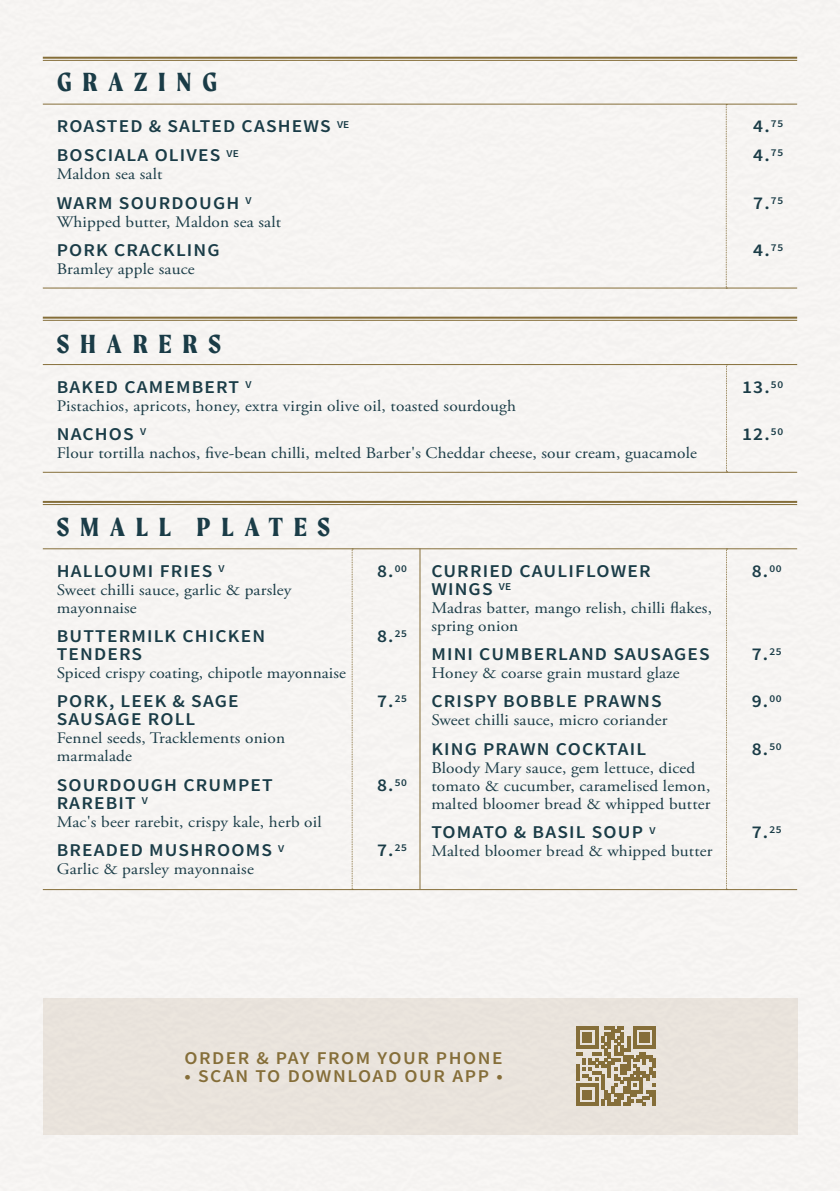
<style>
.page{position:relative;width:840px;height:1191px;background:#fff}
.page>*{position:absolute;margin:0;border:0;box-sizing:border-box;transform-origin:0 0}
.t1{font:700 28px "Moret";letter-spacing:.38em;color:#1a3c47}
.t2{font:600 18px "Source Sans Pro";letter-spacing:.06em;color:#1a3c47;scale:1.08 1}
.t3{font:600 18px "Source Sans Pro";letter-spacing:.08em;color:#856e39;scale:1.08 1}
.t4{font:16px/18px "Adobe Garamond Pro";letter-spacing:.01em;color:#1a3c47;scale:1.08 1}
</style>
<div class="page">
<div style="left:0;top:0;width:839px;height:1191px;background:#faf8f6"></div>
<svg style="left:725px;top:549px;width:2px;height:340px"></svg>
<svg style="left:351px;top:549px;width:2px;height:340px"></svg>
<hr style="left:419px;top:548px;width:1px;height:341px;background:#856e39">
<svg style="left:725px;top:365px;width:2px;height:107px"></svg>
<svg style="left:725px;top:105px;width:1px;height:183px"></svg>
<hr style="left:43px;top:104px;width:753px;height:1px;background:#856e39">
<hr style="left:43px;top:288px;width:753px;height:1px;background:#856e39">
<hr style="left:43px;top:472px;width:753px;height:1px;background:#856e39">
<hr style="left:43px;top:57px;width:753px;height:2px;background:#856e39">
<hr style="left:43px;top:60px;width:753px;height:1px;background:#856e39">
<hr style="left:43px;top:317px;width:753px;height:2px;background:#856e39">
<hr style="left:43px;top:320px;width:753px;height:1px;background:#856e39">
<hr style="left:43px;top:501px;width:753px;height:2px;background:#856e39">
<hr style="left:43px;top:504px;width:753px;height:1px;background:#856e39">
<hr style="left:43px;top:364px;width:753px;height:1px;background:#856e39">
<div style="left:43px;top:998px;width:753px;height:136px;background:#e9e3dc"></div>
<svg style="left:576px;top:1026px;width:79px;height:80px"></svg>
<hr style="left:43px;top:548px;width:753px;height:1px;background:#856e39">
<hr style="left:43px;top:889px;width:753px;height:1px;background:#856e39">
<h1 class="t1" style="left:57px;top:66px;width:162px">GRAZING</h1>
<p class="t2" style="left:57px;top:114px;width:272px">ROASTED &amp; SALTED CASHEWS <sup>VE</sup></p>
<p class="t2" style="left:752px;top:114px;width:29px">4.<sup>75</sup></p>
<p class="t2" style="left:57px;top:144px;width:170px">BOSCIALA OLIVES <sup>VE</sup></p>
<p class="t2" style="left:752px;top:144px;width:29px">4.<sup>75</sup></p>
<p class="t4" style="left:57px;top:166px;width:99px">Maldon sea salt</p>
<p class="t2" style="left:57px;top:191px;width:182px">WARM SOURDOUGH <sup>V</sup></p>
<p class="t2" style="left:752px;top:191px;width:29px">7.<sup>75</sup></p>
<p class="t4" style="left:57px;top:213px;width:209px">Whipped butter, Maldon sea salt</p>
<p class="t2" style="left:57px;top:238px;width:152px">PORK CRACKLING</p>
<p class="t2" style="left:752px;top:238px;width:29px">4.<sup>75</sup></p>
<p class="t4" style="left:57px;top:261px;width:129px">Bramley apple sauce</p>
<h1 class="t1" style="left:57px;top:327px;width:166px">SHARERS</h1>
<p class="t2" style="left:57px;top:375px;width:182px">BAKED CAMEMBERT <sup>V</sup></p>
<p class="t2" style="left:741px;top:375px;width:40px">13.<sup>50</sup></p>
<p class="t4" style="left:57px;top:397px;width:426px">Pistachios, apricots, honey, extra virgin olive oil, toasted sourdough</p>
<p class="t2" style="left:57px;top:422px;width:84px">NACHOS <sup>V</sup></p>
<p class="t2" style="left:741px;top:422px;width:40px">12.<sup>50</sup></p>
<p class="t4" style="left:57px;top:444px;width:594px">Flour tortilla nachos, five-bean chilli, melted Barber's Cheddar cheese, sour cream, guacamole</p>
<h1 class="t1" style="left:57px;top:510px;width:275px">SMALL PLATES</h1>
<p class="t2" style="left:57px;top:559px;width:157px">HALLOUMI FRIES <sup>V</sup></p>
<p class="t2" style="left:377px;top:559px;width:29px">8.<sup>00</sup></p>
<p class="t4" style="left:57px;top:581px;width:219px">Sweet chilli sauce, garlic &amp; parsley mayonnaise</p>
<p class="t2" style="left:57px;top:624px;width:194px">BUTTERMILK CHICKEN</p>
<p class="t2" style="left:377px;top:624px;width:29px">8.<sup>25</sup></p>
<p class="t2" style="left:57px;top:642px;width:80px">TENDERS</p>
<p class="t4" style="left:57px;top:664px;width:269px">Spiced crispy coating, chipotle mayonnaise</p>
<p class="t2" style="left:57px;top:689px;width:170px">PORK, LEEK &amp; SAGE</p>
<p class="t2" style="left:377px;top:689px;width:29px">7.<sup>25</sup></p>
<p class="t2" style="left:57px;top:707px;width:130px">SAUSAGE ROLL</p>
<p class="t4" style="left:57px;top:730px;width:213px">Fennel seeds, Tracklements onion marmalade</p>
<p class="t2" style="left:57px;top:773px;width:201px">SOURDOUGH CRUMPET</p>
<p class="t2" style="left:377px;top:773px;width:29px">8.<sup>50</sup></p>
<p class="t2" style="left:57px;top:791px;width:86px">RAREBIT <sup>V</sup></p>
<p class="t4" style="left:57px;top:813px;width:247px">Mac's beer rarebit, crispy kale, herb oil</p>
<p class="t2" style="left:57px;top:838px;width:212px">BREADED MUSHROOMS <sup>V</sup></p>
<p class="t2" style="left:377px;top:838px;width:29px">7.<sup>25</sup></p>
<p class="t4" style="left:57px;top:860px;width:184px">Garlic &amp; parsley mayonnaise</p>
<p class="t2" style="left:431px;top:559px;width:204px">CURRIED CAULIFLOWER</p>
<p class="t2" style="left:751px;top:559px;width:29px">8.<sup>00</sup></p>
<p class="t2" style="left:431px;top:577px;width:75px">WINGS <sup>VE</sup></p>
<p class="t4" style="left:431px;top:599px;width:261px">Madras batter, mango relish, chilli flakes, spring onion</p>
<p class="t2" style="left:431px;top:642px;width:259px">MINI CUMBERLAND SAUSAGES</p>
<p class="t2" style="left:751px;top:642px;width:29px">7.<sup>25</sup></p>
<p class="t4" style="left:431px;top:664px;width:231px">Honey &amp; coarse grain mustard glaze</p>
<p class="t2" style="left:431px;top:689px;width:215px">CRISPY BOBBLE PRAWNS</p>
<p class="t2" style="left:751px;top:689px;width:29px">9.<sup>00</sup></p>
<p class="t4" style="left:431px;top:712px;width:220px">Sweet chilli sauce, micro coriander</p>
<p class="t2" style="left:431px;top:737px;width:200px">KING PRAWN COCKTAIL</p>
<p class="t2" style="left:751px;top:737px;width:29px">8.<sup>50</sup></p>
<p class="t4" style="left:431px;top:759px;width:260px">Bloody Mary sauce, gem lettuce, diced tomato &amp; cucumber, caramelised lemon, malted bloomer bread &amp; whipped butter</p>
<p class="t2" style="left:431px;top:820px;width:209px">TOMATO &amp; BASIL SOUP <sup>V</sup></p>
<p class="t2" style="left:751px;top:820px;width:29px">7.<sup>25</sup></p>
<p class="t4" style="left:431px;top:842px;width:262px">Malted bloomer bread &amp; whipped butter</p>
<p class="t3" style="left:184px;top:1046px;width:296px">ORDER &amp; PAY FROM YOUR PHONE</p>
<p class="t3" style="left:184px;top:1064px;width:296px">• SCAN TO DOWNLOAD OUR APP •</p>
</div>
